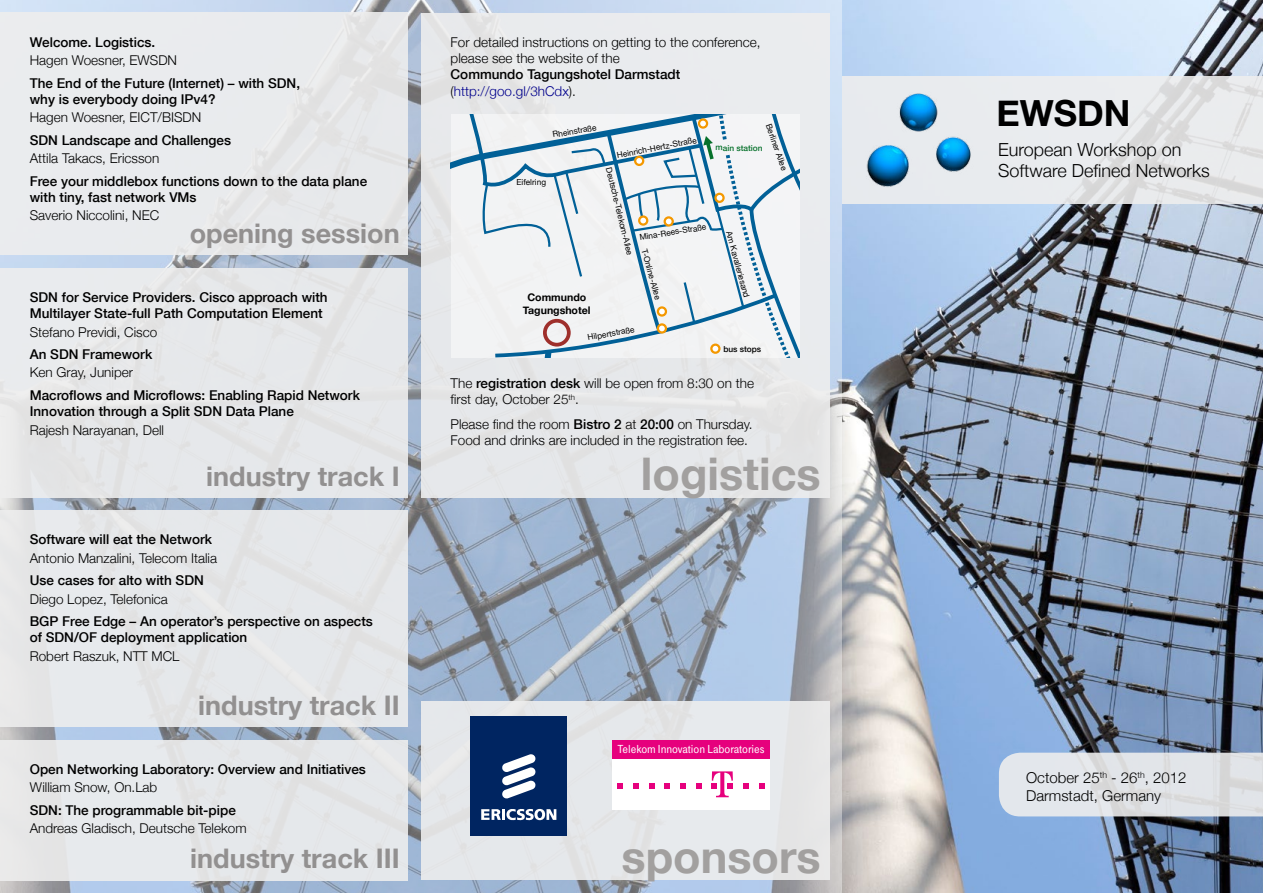
<style>
.page{position:relative;width:1263px;height:893px;background:#fff}
.page>*{position:absolute;margin:0;border:0;box-sizing:border-box;transform-origin:0 0}
.t1{font:700 45px "Helvetica Neue";color:#a2a09f}
.t2{font:700 36px "Helvetica Neue";color:#000}
.t3{font:700 27px "Helvetica Neue";color:#929090}
.t4{font:300 18px/21.6px "Helvetica Neue";color:#000}
.t5{font:300 15px/18px "Helvetica Neue";color:#000}
.t6{font:500 13.5px/16.2px "Helvetica Neue";color:#000}
.t7{font:300 13.5px/16.2px "Helvetica Neue";color:#000}
.t8{font:12.15px "Tele Grotesk Halb";letter-spacing:-.005em;color:#fff}
.t9{font:700 10.5px/12.6px "Helvetica Neue";letter-spacing:-.01em;color:#000;text-align:center}
.t10{font:8.25px "Helvetica Neue";color:#000}
.t11{font:500 8.25px "Helvetica Neue";letter-spacing:-.01em;color:#06712b}
.t12{font:500 8.25px "Helvetica Neue";letter-spacing:-.01em;color:#000}
.s1{font-weight:300}
.s2{font-weight:300;color:#00008c}
.s3{font-weight:500}
</style>
<div class="page">
<img style="left:0;top:0;width:1263px;height:893px">
<svg style="left:842px;top:77px;width:421px;height:127px;background:#e6e7e9"></svg>
<img style="left:842px;top:86px;width:161px;height:108px">
<div style="left:421px;top:702px;width:408px;height:178px;background:#e5e8eb"></div>
<svg style="left:999px;top:753px;width:264px;height:63px;background:#dfe2e6"></svg>
<div style="left:470px;top:717px;width:97px;height:119px;background:#002561"></div>
<svg style="left:502px;top:754px;width:34px;height:45px"></svg>
<svg style="left:481px;top:808px;width:75px;height:13px"></svg>
<div style="left:612px;top:758px;width:158px;height:52px;background:#fff"></div>
<svg style="left:618px;top:783px;width:5px;height:6px"></svg>
<svg style="left:633px;top:783px;width:6px;height:6px"></svg>
<svg style="left:649px;top:783px;width:5px;height:6px"></svg>
<svg style="left:665px;top:783px;width:5px;height:6px"></svg>
<svg style="left:680px;top:783px;width:6px;height:6px"></svg>
<svg style="left:696px;top:783px;width:5px;height:6px"></svg>
<svg style="left:712px;top:771px;width:21px;height:26px"></svg>
<svg style="left:743px;top:783px;width:6px;height:6px"></svg>
<svg style="left:759px;top:783px;width:5px;height:6px"></svg>
<div style="left:612px;top:740px;width:158px;height:18px;background:#e6007d"></div>
<div style="left:0;top:13px;width:408px;height:242px;background:#eee"></div>
<div style="left:421px;top:13px;width:408px;height:484px;background:#e6e8eb"></div>
<div style="left:0;top:268px;width:408px;height:229px;background:#e6e8eb"></div>
<div style="left:0;top:740px;width:408px;height:140px;background:#e5e8eb"></div>
<div style="left:0;top:510px;width:408px;height:217px;background:#e5e8eb"></div>
<svg style="left:451px;top:114px;width:348px;height:244px"></svg>
<div style="left:635px;top:157px;width:8px;height:8px;background:#fff;border-radius:50%"></div>
<div style="left:634px;top:156px;width:10px;height:10px;border:2px solid #f49800;border-radius:50%"></div>
<svg style="left:699px;top:120px;width:8px;height:8px"></svg>
<div style="left:698px;top:118px;width:10px;height:11px;border:2px solid #f49800;border-radius:50%"></div>
<svg style="left:715px;top:194px;width:8px;height:8px"></svg>
<div style="left:714px;top:193px;width:11px;height:10px;border:2px solid #f49800;border-radius:50%"></div>
<svg style="left:665px;top:217px;width:8px;height:8px"></svg>
<div style="left:663px;top:216px;width:11px;height:11px;border:2px solid #f49800;border-radius:50%"></div>
<svg style="left:639px;top:217px;width:8px;height:8px"></svg>
<div style="left:638px;top:215px;width:10px;height:11px;border:2px solid #f49800;border-radius:50%"></div>
<svg style="left:658px;top:307px;width:8px;height:8px"></svg>
<div style="left:657px;top:306px;width:10px;height:11px;border:2px solid #f49800;border-radius:50%"></div>
<svg style="left:658px;top:324px;width:8px;height:8px"></svg>
<div style="left:657px;top:323px;width:10px;height:11px;border:2px solid #f49800;border-radius:50%"></div>
<div style="left:711px;top:345px;width:8px;height:8px;background:#fff;border-radius:50%"></div>
<div style="left:710px;top:344px;width:10px;height:10px;border:2px solid #f49800;border-radius:50%"></div>
<div style="left:543px;top:319px;width:28px;height:28px;border:4px solid #9e2f2b;border-radius:50%"></div>
<p class="t6" style="left:30px;top:33px;width:127px">Welcome. Logistics.</p>
<p class="t7" style="left:30px;top:52px;width:149px">Hagen Woesner, EWSDN</p>
<p class="t6" style="left:30px;top:74px;width:272px">The End of the Future (Internet) – with SDN, why is everybody doing IPv4?</p>
<p class="t7" style="left:30px;top:109px;width:173px">Hagen Woesner, EICT/BISDN</p>
<p class="t6" style="left:30px;top:131px;width:203px">SDN Landscape and Challenges</p>
<p class="t7" style="left:30px;top:149px;width:131px">Attila Takacs, Ericsson</p>
<p class="t6" style="left:30px;top:172px;width:339px">Free your middlebox functions down to the data plane with tiny, fast network VMs</p>
<p class="t7" style="left:30px;top:207px;width:131px">Saverio Niccolini, NEC</p>
<h3 class="t3" style="left:190px;top:212px;width:211px">opening session</h3>
<p class="t6" style="left:30px;top:288px;width:299px">SDN for Service Providers. Cisco approach with<br>Multilayer State-full Path Computation Element</p>
<p class="t7" style="left:30px;top:323px;width:129px">Stefano Previdi, Cisco</p>
<p class="t6" style="left:30px;top:346px;width:124px">An SDN Framework</p>
<p class="t7" style="left:30px;top:364px;width:105px">Ken Gray, Juniper</p>
<p class="t6" style="left:30px;top:386px;width:332px">Macroflows and Microflows: Enabling Rapid Network<br>Innovation through a Split SDN Data Plane</p>
<p class="t7" style="left:30px;top:421px;width:136px">Rajesh Narayanan, Dell</p>
<h3 class="t3" style="left:206px;top:455px;width:195px">industry track I</h3>
<p class="t6" style="left:30px;top:531px;width:184px">Software will eat the Network</p>
<p class="t7" style="left:30px;top:549px;width:189px">Antonio Manzalini, Telecom Italia</p>
<p class="t6" style="left:30px;top:572px;width:176px">Use cases for alto with SDN</p>
<p class="t7" style="left:30px;top:590px;width:140px">Diego Lopez, Telefonica</p>
<p class="t6" style="left:30px;top:613px;width:345px">BGP Free Edge – An operator’s perspective on aspects of SDN/OF deployment application</p>
<p class="t7" style="left:30px;top:647px;width:151px">Robert Raszuk, NTT MCL</p>
<h3 class="t3" style="left:198px;top:684px;width:203px">industry track II</h3>
<p class="t6" style="left:30px;top:760px;width:338px">Open Networking Laboratory: Overview and Initiatives</p>
<p class="t7" style="left:30px;top:779px;width:129px">William Snow, On.Lab</p>
<p class="t6" style="left:30px;top:801px;width:208px">SDN: The programmable bit-pipe</p>
<p class="t7" style="left:30px;top:819px;width:218px">Andreas Gladisch, Deutsche Telekom</p>
<h3 class="t3" style="left:190px;top:837px;width:211px">industry track III</h3>
<p class="t7" style="left:451px;top:33px;width:311px">For detailed instructions on getting to the conference, please see the website of the</p>
<p class="t6" style="left:451px;top:66px;width:231px">Commundo Tagungshotel Darmstadt <span class="s1">(</span><span class="s2">http://goo.gl/3hCdx</span><span class="s1">).</span></p>
<p class="t10" style="left:552px;top:129px;width:46px;rotate:-9deg">Rheinstraße</p>
<p class="t10" style="left:516px;top:176px;width:31px">Eifelring</p>
<p class="t9" style="left:523px;top:291px;width:69px">Commundo<br>Tagungshotel</p>
<p class="t10" style="left:616px;top:149px;width:82px;rotate:-11deg">Heinrich-Hertz-Straße</p>
<p class="t10" style="left:614px;top:166px;width:92px;rotate:76deg">Deutsche-Telekom-Allee</p>
<p class="t10" style="left:639px;top:231px;width:69px;rotate:-9deg">Mina-Rees-Straße</p>
<p class="t10" style="left:650px;top:248px;width:53px;rotate:74deg">T-Online-Allee</p>
<p class="t10" style="left:587px;top:332px;width:49px;rotate:-10deg">Hilpertstraße</p>
<p class="t10" style="left:774px;top:122px;width:50px;rotate:70deg">Berliner Allee</p>
<p class="t11" style="left:715px;top:141px;width:49px">main station</p>
<p class="t10" style="left:735px;top:230px;width:70px;rotate:75deg">Am Kavalleriesand</p>
<p class="t12" style="left:723px;top:342px;width:39px">bus stops</p>
<p class="t7" style="left:451px;top:375px;width:305px">The <span class="s3">registration desk</span> will be open from 8:30 on the first day, October 25<sup>th</sup>.</p>
<p class="t7" style="left:451px;top:415px;width:303px">Please find the room <span class="s3">Bistro 2</span> at <span class="s3">20:00</span> on Thursday.<br>Food and drinks are included in the registration fee.</p>
<h1 class="t1" style="left:641px;top:439px;width:181px">logistics</h1>
<p class="t8" style="left:617px;top:742px;width:148px">Telekom Innovation Laboratories</p>
<h1 class="t1" style="left:621px;top:822px;width:201px">sponsors</h1>
<h2 class="t2" style="left:996px;top:85px;width:136px">EWSDN</h2>
<h3 class="t4" style="left:998px;top:137px;width:213px">European Workshop on<br>Software Defined Networks</h3>
<p class="t5" style="left:1026px;top:768px;width:162px">October 25<sup>th</sup> - 26<sup>th</sup>, 2012<br>Darmstadt, Germany</p>
</div>
